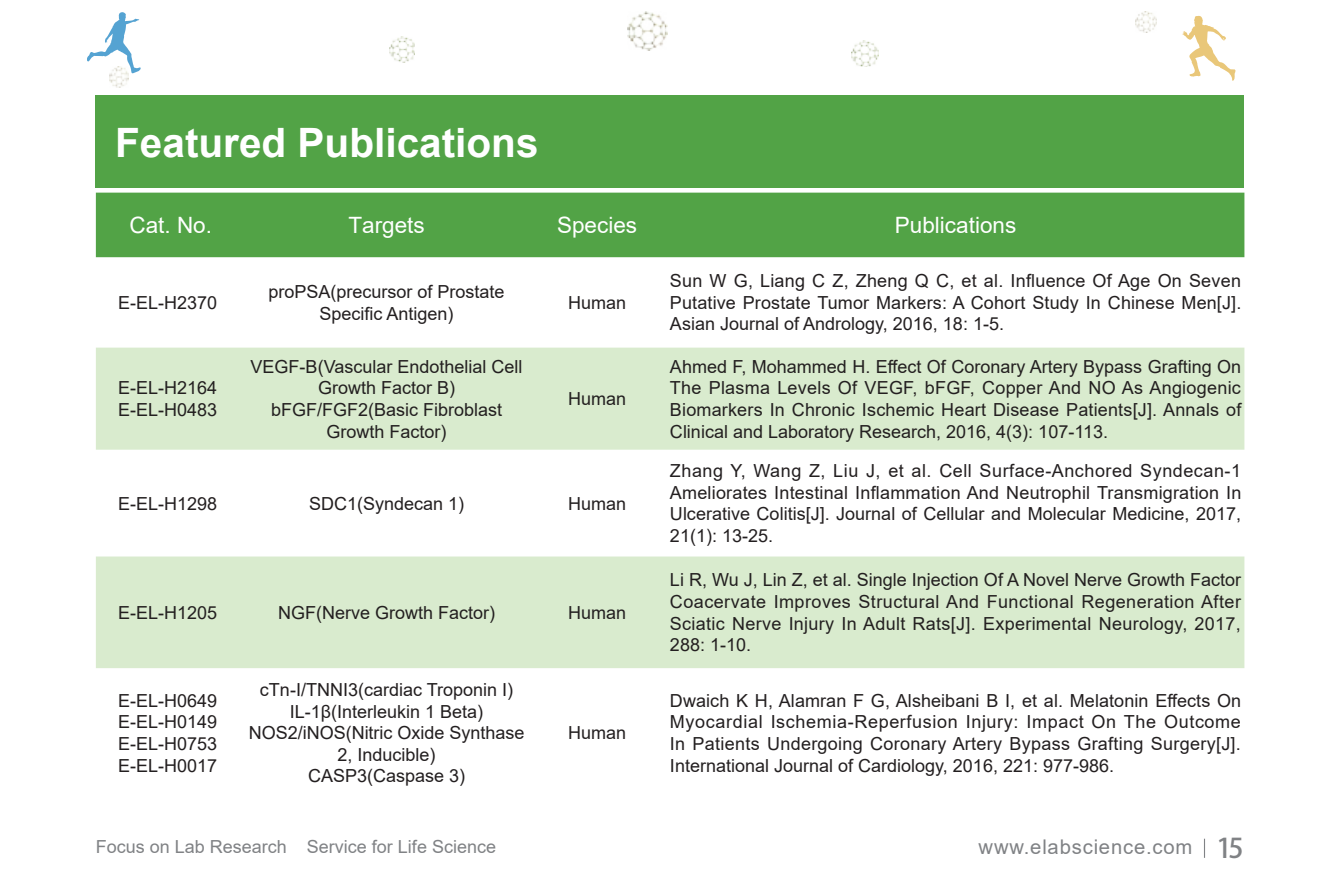
<style>
.page{position:relative;width:1340px;height:893px;background:#fff}
.page>*{position:absolute;margin:0;border:0;box-sizing:border-box;transform-origin:0 0}
.t1{font:700 40.5px "Arial";color:#fff}
.t2{font:22.5px "Arial";color:#fff}
.t3{font:20.25px "Arial";letter-spacing:.04em;color:#808285}
.t4{font:18px/21.6px "Arial";color:#231f20;text-align:justify}
.t5{font:18px "Arial";color:#808285}
.s1{font-family:"Adobe Heiti Std";font-size:27px}
</style>
<div class="page">
<img style="left:1135px;top:12px;width:21px;height:21px">
<img style="left:627px;top:11px;width:40px;height:40px">
<img style="left:389px;top:37px;width:26px;height:26px">
<img style="left:851px;top:41px;width:27px;height:26px">
<img style="left:110px;top:74px;width:18px;height:13px">
<svg style="left:87px;top:12px;width:54px;height:62px"></svg>
<svg style="left:1182px;top:16px;width:53px;height:65px"></svg>
<svg style="left:1204px;top:839px;width:1px;height:19px"></svg>
<div style="left:96px;top:193px;width:1148px;height:64px;background:#52a346"></div>
<svg style="left:96px;top:348px;width:1148px;height:320px;fill:#d9ebce"></svg>
<div style="left:96px;top:96px;width:1148px;height:96px;background:#52a346"></div>
<hr style="left:96px;top:189px;width:1148px;height:3px;background:#fff">
<p class="t1" style="left:115px;top:114px;width:425px">Featured Publications</p>
<p class="t2" style="left:129px;top:210px;width:84px">Cat. No.</p>
<p class="t2" style="left:348px;top:210px;width:78px">Targets</p>
<p class="t2" style="left:557px;top:210px;width:82px">Species</p>
<p class="t2" style="left:895px;top:210px;width:123px">Publications</p>
<p class="t4" style="left:118px;top:292px;width:101px">E-EL-H2370</p>
<p class="t4" style="left:268px;top:281px;width:238px;text-align:center">proPSA(precursor of Prostate<br>Specific Antigen)</p>
<p class="t4" style="left:568px;top:292px;width:60px">Human</p>
<p class="t4" style="left:118px;top:377px;width:101px">E-EL-H2164<br>E-EL-H0483</p>
<p class="t4" style="left:251px;top:355px;width:273px;text-align:center">VEGF-B(Vascular Endothelial Cell<br>Growth Factor B) bFGF/FGF2(Basic Fibroblast<br>Growth Factor)</p>
<p class="t4" style="left:568px;top:388px;width:60px">Human</p>
<p class="t4" style="left:118px;top:492px;width:101px">E-EL-H1298</p>
<p class="t4" style="left:309px;top:492px;width:157px">SDC1(Syndecan 1)</p>
<p class="t4" style="left:568px;top:492px;width:60px">Human</p>
<p class="t4" style="left:118px;top:601px;width:101px">E-EL-H1205</p>
<p class="t4" style="left:278px;top:601px;width:219px">NGF(Nerve Growth Factor)</p>
<p class="t4" style="left:568px;top:601px;width:60px">Human</p>
<p class="t4" style="left:118px;top:689px;width:101px">E-EL-H0649<br>E-EL-H0149<br>E-EL-H0753<br>E-EL-H0017</p>
<p class="t4" style="left:249px;top:679px;width:277px;text-align:center">cTn-I/TNNI3(cardiac Troponin I)<br>IL-1β(Interleukin 1 Beta)<br>NOS2/iNOS(Nitric Oxide Synthase<br>2, Inducible)<br>CASP3(Caspase 3)</p>
<p class="t4" style="left:568px;top:722px;width:60px">Human</p>
<p class="t4" style="left:670px;top:270px;width:573px">Sun W G, Liang C Z, Zheng Q C, et al. Influence Of Age On Seven Putative Prostate Tumor Markers: A Cohort Study In Chinese Men[J].<br>Asian Journal of Andrology, 2016, 18: 1-5.</p>
<p class="t4" style="left:670px;top:355px;width:573px">Ahmed F, Mohammed H. Effect Of Coronary Artery Bypass Grafting On The Plasma Levels Of VEGF, bFGF, Copper And NO As Angiogenic Biomarkers In Chronic Ischemic Heart Disease Patients[J]. Annals of Clinical and Laboratory Research, 2016, 4(3): 107-113.</p>
<p class="t4" style="left:670px;top:460px;width:573px">Zhang Y, Wang Z, Liu J, et al. Cell Surface-Anchored Syndecan-1<br>Ameliorates Intestinal Inflammation And Neutrophil Transmigration In Ulcerative Colitis[J]. Journal of Cellular and Molecular Medicine, 2017, 21(1): 13-25.</p>
<p class="t4" style="left:670px;top:569px;width:572px">Li R, Wu J, Lin Z, et al. Single Injection Of A Novel Nerve Growth Factor Coacervate Improves Structural And Functional Regeneration After Sciatic Nerve Injury In Adult Rats[J]. Experimental Neurology, 2017, 288: 1-10.</p>
<p class="t4" style="left:670px;top:689px;width:572px">Dwaich K H, Alamran F G, Alsheibani B I, et al. Melatonin Effects On Myocardial Ischemia-Reperfusion Injury: Impact On The Outcome In Patients Undergoing Coronary Artery Bypass Grafting Surgery[J].<br>International Journal of Cardiology, 2016, 221: 977-986.</p>
<p class="t5" style="left:96px;top:834px;width:402px">Focus on Lab Research Service for Life Science</p>
<p class="t3" style="left:978px;top:833px;width:267px">www.elabscience.com <span class="s1">15</span></p>
</div>
